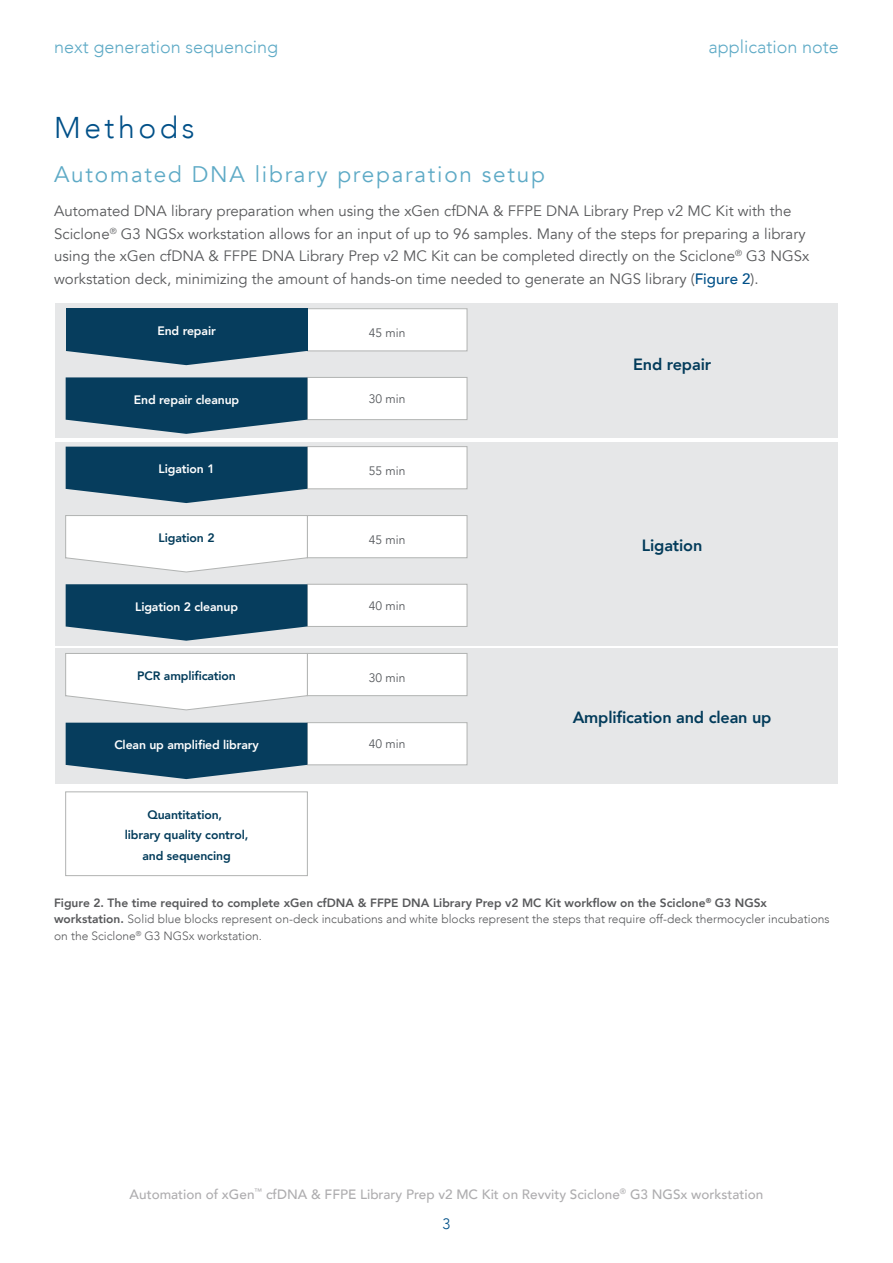
<style>
.page{position:relative;width:893px;height:1263px;background:#fff}
.page>*{position:absolute;margin:0;border:0;box-sizing:border-box;transform-origin:0 0}
.t1{font:300 30px "Avenir";letter-spacing:.12em;color:#005088}
.t2{font:22.5px "Avenir";letter-spacing:.08em;color:#5eaac6}
.t3{font:300 18px "Avenir";color:#5eaac6}
.t4{font:800 16.35px "Avenir";letter-spacing:-.01em;color:#023b5a}
.t5{font:15px/22.5px "Avenir";color:#58595b}
.t6{font:300 15px "Avenir";color:#005088}
.t7{font:500 13.5px "Avenir";color:#aeadaf}
.t8{font:800 12.15px "Avenir";letter-spacing:-.01em;color:#fff}
.t9{font:800 12.15px/20.9px "Avenir";letter-spacing:-.01em;color:#023b5a;text-align:center}
.t10{font:12.15px "Avenir";color:#54575b}
.t11{font:300 12px/16.5px "Avenir";color:#58595b}
.s1{font-weight:500;color:#005088}
.s2{font-weight:800}
</style>
<div class="page">
<div style="left:55px;top:303px;width:783px;height:134px;background:#e6e7e8"></div>
<div style="left:55px;top:442px;width:783px;height:203px;background:#e6e7e8"></div>
<div style="left:55px;top:649px;width:783px;height:135px;background:#e6e7e8"></div>
<div style="left:307px;top:515px;width:160px;height:43px;background:#fff"></div>
<div style="left:307px;top:515px;width:161px;height:43px;border:1px solid #b2b4b3"></div>
<svg style="left:65px;top:515px;width:243px;height:58px;background:#f8f8f8"></svg>
<div style="left:65px;top:791px;width:243px;height:85px;border:1px solid #b2b4b3"></div>
<div style="left:307px;top:377px;width:160px;height:43px;background:#fff"></div>
<div style="left:307px;top:377px;width:161px;height:43px;border:1px solid #b2b4b3"></div>
<svg style="left:65px;top:377px;width:242px;height:57px;background:#245470"></svg>
<div style="left:307px;top:447px;width:160px;height:42px;background:#fff"></div>
<div style="left:307px;top:446px;width:161px;height:43px;border:1px solid #b2b4b3"></div>
<svg style="left:65px;top:447px;width:242px;height:56px;background:#22526e"></svg>
<div style="left:307px;top:309px;width:160px;height:42px;background:#fff"></div>
<div style="left:307px;top:308px;width:161px;height:43px;border:1px solid #b2b4b3"></div>
<div style="left:66px;top:309px;width:241px;height:42px;background:#063d5d"></div>
<svg style="left:66px;top:351px;width:240px;height:14px"></svg>
<div style="left:307px;top:584px;width:160px;height:42px;background:#fff"></div>
<div style="left:307px;top:584px;width:161px;height:43px;border:1px solid #b2b4b3"></div>
<svg style="left:65px;top:584px;width:242px;height:57px;background:#24546f"></svg>
<div style="left:307px;top:653px;width:160px;height:43px;background:#fff"></div>
<div style="left:307px;top:653px;width:161px;height:43px;border:1px solid #b2b4b3"></div>
<svg style="left:65px;top:653px;width:243px;height:58px;background:#f8f8f8"></svg>
<div style="left:307px;top:723px;width:160px;height:42px;background:#fff"></div>
<div style="left:307px;top:722px;width:161px;height:43px;border:1px solid #b2b4b3"></div>
<svg style="left:65px;top:723px;width:242px;height:56px;background:#22526e"></svg>
<p class="t3" style="left:54px;top:36px;width:226px">next generation sequencing</p>
<p class="t3" style="left:708px;top:36px;width:132px">application note</p>
<h1 class="t1" style="left:54px;top:110px;width:142px">Methods</h1>
<h2 class="t2" style="left:54px;top:160px;width:492px">Automated DNA library preparation setup</h2>
<p class="t5" style="left:54px;top:200px;width:757px">Automated DNA library preparation when using the xGen cfDNA &amp; FFPE DNA Library Prep v2 MC Kit with the Sciclone<sup>®</sup> G3 NGSx workstation allows for an input of up to 96 samples. Many of the steps for preparing a library using the xGen cfDNA &amp; FFPE DNA Library Prep v2 MC Kit can be completed directly on the Sciclone<sup>®</sup> G3 NGSx workstation deck, minimizing the amount of hands-on time needed to generate an NGS library (<span class="s1">Figure 2</span>).</p>
<p class="t8" style="left:157px;top:321px;width:60px">End repair</p>
<p class="t10" style="left:369px;top:326px;width:38px">45 min</p>
<p class="t8" style="left:134px;top:390px;width:107px">End repair cleanup</p>
<p class="t10" style="left:369px;top:391px;width:38px">30 min</p>
<p class="t8" style="left:159px;top:459px;width:57px">Ligation 1</p>
<p class="t10" style="left:369px;top:463px;width:38px">55 min</p>
<p class="t9" style="left:159px;top:527px;width:57px">Ligation 2</p>
<p class="t10" style="left:369px;top:532px;width:38px">45 min</p>
<p class="t8" style="left:135px;top:597px;width:104px">Ligation 2 cleanup</p>
<p class="t10" style="left:369px;top:598px;width:38px">40 min</p>
<p class="t9" style="left:137px;top:665px;width:100px">PCR amplification</p>
<p class="t10" style="left:369px;top:670px;width:38px">30 min</p>
<p class="t8" style="left:114px;top:735px;width:146px">Clean up amplified library</p>
<p class="t10" style="left:369px;top:737px;width:38px">40 min</p>
<p class="t9" style="left:125px;top:804px;width:125px">Quantitation,<br>library quality control, and sequencing</p>
<p class="t4" style="left:633px;top:352px;width:79px">End repair</p>
<p class="t4" style="left:642px;top:533px;width:62px">Ligation</p>
<p class="t4" style="left:573px;top:704px;width:200px">Amplification and clean up</p>
<p class="t11" style="left:54px;top:895px;width:777px"><span class="s2">Figure 2. The time required to complete xGen cfDNA &amp; FFPE DNA Library Prep v2 MC Kit workflow on the Sciclone</span><sup>®</sup> <span class="s2">G3 NGSx workstation.</span> Solid blue blocks represent on-deck incubations and white blocks represent the steps that require off-deck thermocycler incubations on the Sciclone<sup>®</sup> G3 NGSx workstation.</p>
<p class="t7" style="left:130px;top:1182px;width:635px">Automation of xGen<sup>™</sup> cfDNA &amp; FFPE Library Prep v2 MC Kit on Revvity Sciclone<sup>®</sup> G3 NGSx workstation</p>
<p class="t6" style="left:443px;top:1214px;width:9px">3</p>
</div>
